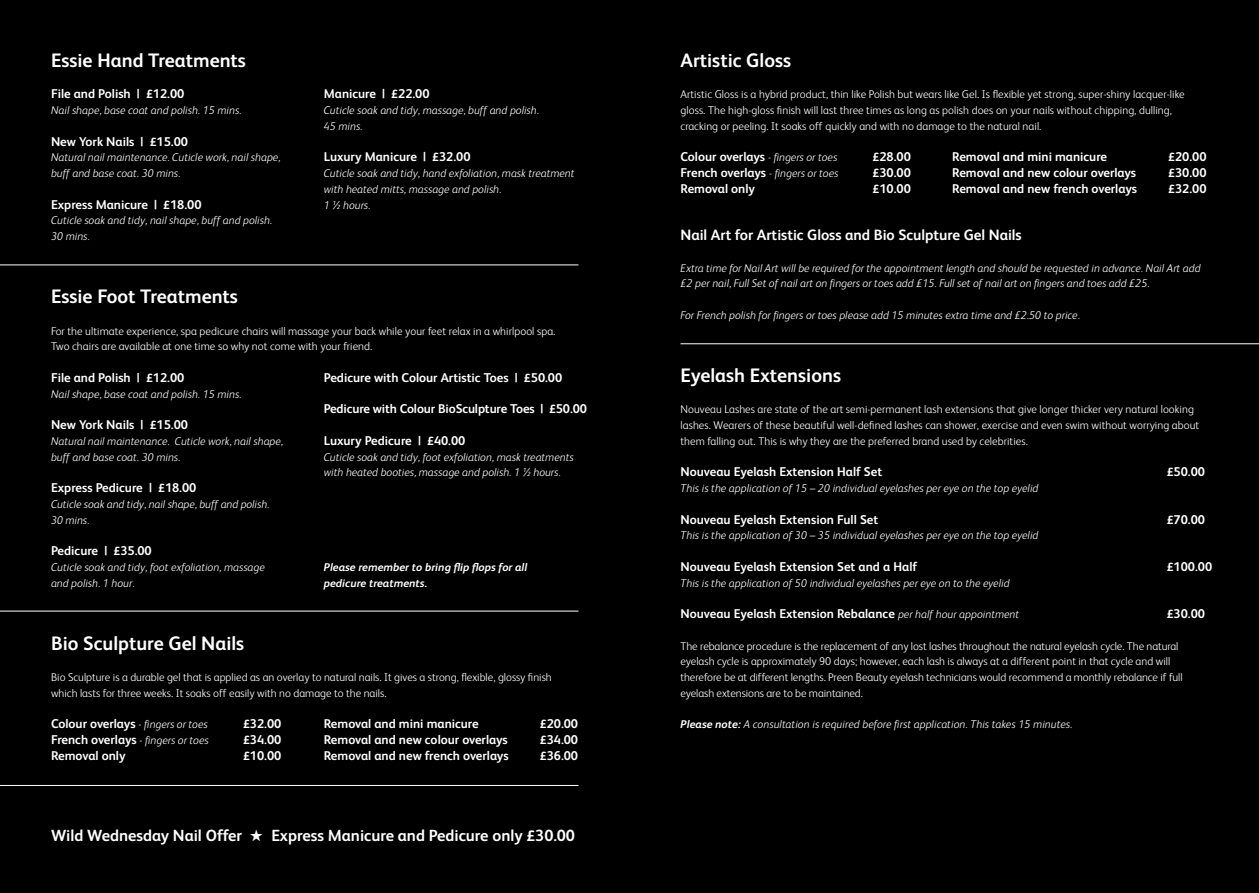
<style>
.page{position:relative;width:1259px;height:893px;background:#000}
.page>*{position:absolute;margin:0;border:0;box-sizing:border-box;transform-origin:0 0}
.t1{font:700 19.5px "FS Albert";color:#fff}
.t2{font:700 16.2px "FS Albert";color:#fff}
.t3{font:700 15px "FS Albert";color:#fff}
.t4{font:700 12.75px "FS Albert";color:#fff}
.t5{font:300 11.25px/15.8px "FS Albert";letter-spacing:.005em;color:#fff}
.t6{font:italic 300 11.25px/15.8px "FS Albert";color:#fff}
.t7{font:italic 700 11.25px/15.8px "FS Albert";letter-spacing:.005em;color:#fff}
.s1{font-family:"FS Joey"}
.s2{font-weight:300;font-style:italic;font-size:11.25px}
.s3{font-weight:700}
</style>
<div class="page">
<hr style="left:0;top:611px;width:578px;height:1px;background:#fff">
<hr style="left:0;top:785px;width:578px;height:1px;background:#fff">
<hr style="left:0;top:265px;width:578px;height:1px;background:#fff">
<hr style="left:680px;top:343px;width:579px;height:1px;background:#fff">
<p class="t1" style="left:51px;top:47px;width:196px">Essie Hand Treatments</p>
<p class="t4" style="left:51px;top:85px;width:135px">File and Polish | <span class="s1">£</span>12.00</p>
<p class="t6" style="left:51px;top:102px;width:192px">Nail shape, base coat and polish. 15 mins.</p>
<p class="t4" style="left:51px;top:132px;width:138px">New York Nails | <span class="s1">£</span>15.00</p>
<p class="t6" style="left:51px;top:149px;width:231px">Natural nail maintenance. Cuticle work, nail shape, buff and base coat. 30 mins.</p>
<p class="t4" style="left:51px;top:195px;width:152px">Express Manicure | <span class="s1">£</span>18.00</p>
<p class="t6" style="left:51px;top:212px;width:223px">Cuticle soak and tidy, nail shape, buff and polish.</p>
<p class="t6" style="left:51px;top:228px;width:40px">30 mins.</p>
<p class="t4" style="left:324px;top:85px;width:107px">Manicure | <span class="s1">£</span>22.00</p>
<p class="t6" style="left:324px;top:102px;width:217px">Cuticle soak and tidy, massage, buff and polish.</p>
<p class="t6" style="left:324px;top:117px;width:40px">45 mins.</p>
<p class="t4" style="left:324px;top:148px;width:148px">Luxury Manicure | <span class="s1">£</span>32.00</p>
<p class="t6" style="left:324px;top:165px;width:252px">Cuticle soak and tidy, hand exfoliation, mask treatment with heated mitts, massage and polish.</p>
<p class="t6" style="left:324px;top:196px;width:48px">1 ½ hours.</p>
<p class="t1" style="left:51px;top:283px;width:188px">Essie Foot Treatments</p>
<p class="t5" style="left:51px;top:322px;width:506px">For the ultimate experience, spa pedicure chairs will massage your back while your feet relax in a whirlpool spa.</p>
<p class="t5" style="left:51px;top:338px;width:323px">Two chairs are available at one time so why not come with your friend.</p>
<p class="t4" style="left:51px;top:369px;width:135px">File and Polish | <span class="s1">£</span>12.00</p>
<p class="t6" style="left:51px;top:385px;width:192px">Nail shape, base coat and polish. 15 mins.</p>
<p class="t4" style="left:51px;top:416px;width:138px">New York Nails | <span class="s1">£</span>15.00</p>
<p class="t6" style="left:51px;top:432px;width:233px">Natural nail maintenance. Cuticle work, nail shape, buff and base coat. 30 mins.</p>
<p class="t4" style="left:51px;top:479px;width:147px">Express Pedicure | <span class="s1">£</span>18.00</p>
<p class="t6" style="left:51px;top:495px;width:220px">Cuticle soak and tidy, nail shape, buff and polish.</p>
<p class="t6" style="left:51px;top:511px;width:40px">30 mins.</p>
<p class="t4" style="left:51px;top:542px;width:102px">Pedicure | <span class="s1">£</span>35.00</p>
<p class="t6" style="left:51px;top:558px;width:215px">Cuticle soak and tidy, foot exfoliation, massage and polish. 1 hour.</p>
<p class="t4" style="left:324px;top:369px;width:240px">Pedicure with Colour Artistic Toes | <span class="s1">£</span>50.00</p>
<p class="t4" style="left:324px;top:400px;width:265px">Pedicure with Colour BioSculpture Toes | <span class="s1">£</span>50.00</p>
<p class="t4" style="left:324px;top:432px;width:143px">Luxury Pedicure | <span class="s1">£</span>40.00</p>
<p class="t6" style="left:324px;top:448px;width:251px">Cuticle soak and tidy, foot exfoliation, mask treatments with heated booties, massage and polish. 1 ½ hours.</p>
<p class="t7" style="left:324px;top:558px;width:205px">Please remember to bring flip flops for all pedicure treatments.</p>
<p class="t1" style="left:51px;top:630px;width:195px">Bio Sculpture Gel Nails</p>
<p class="t5" style="left:51px;top:669px;width:502px">Bio Sculpture is a durable gel that is applied as an overlay to natural nails. It gives a strong, flexible, glossy finish which lasts for three weeks. It soaks off easily with no damage to the nails.</p>
<p class="t4" style="left:51px;top:715px;width:158px">Colour overlays <span class="s2">- fingers or toes</span></p>
<p class="t4" style="left:243px;top:715px;width:40px"><span class="s1">£</span>32.00</p>
<p class="t4" style="left:51px;top:731px;width:159px">French overlays <span class="s2">- fingers or toes</span></p>
<p class="t4" style="left:243px;top:731px;width:40px"><span class="s1">£</span>34.00</p>
<p class="t4" style="left:51px;top:747px;width:76px">Removal only</p>
<p class="t4" style="left:243px;top:747px;width:40px"><span class="s1">£</span>10.00</p>
<p class="t4" style="left:324px;top:715px;width:156px">Removal and mini manicure</p>
<p class="t4" style="left:540px;top:715px;width:40px"><span class="s1">£</span>20.00</p>
<p class="t4" style="left:324px;top:731px;width:185px">Removal and new colour overlays</p>
<p class="t4" style="left:540px;top:731px;width:40px"><span class="s1">£</span>34.00</p>
<p class="t4" style="left:324px;top:747px;width:186px">Removal and new french overlays</p>
<p class="t4" style="left:540px;top:747px;width:40px"><span class="s1">£</span>36.00</p>
<p class="t2" style="left:51px;top:824px;width:525px">Wild Wednesday Nail Offer ★ Express Manicure and Pedicure only <span class="s1">£</span>30.00</p>
<p class="t1" style="left:680px;top:47px;width:112px">Artistic Gloss</p>
<p class="t5" style="left:680px;top:86px;width:505px">Artistic Gloss is a hybrid product, thin like Polish but wears like Gel. Is flexible yet strong, super-shiny lacquer-like gloss. The high-gloss finish will last three times as long as polish does on your nails without chipping, dulling, cracking or peeling. It soaks off quickly and with no damage to the natural nail.</p>
<p class="t4" style="left:680px;top:148px;width:158px">Colour overlays <span class="s2">- fingers or toes</span></p>
<p class="t4" style="left:872px;top:148px;width:40px"><span class="s1">£</span>28.00</p>
<p class="t4" style="left:680px;top:164px;width:159px">French overlays <span class="s2">- fingers or toes</span></p>
<p class="t4" style="left:872px;top:164px;width:40px"><span class="s1">£</span>30.00</p>
<p class="t4" style="left:680px;top:180px;width:76px">Removal only</p>
<p class="t4" style="left:872px;top:180px;width:40px"><span class="s1">£</span>10.00</p>
<p class="t4" style="left:952px;top:148px;width:156px">Removal and mini manicure</p>
<p class="t4" style="left:1168px;top:148px;width:40px"><span class="s1">£</span>20.00</p>
<p class="t4" style="left:952px;top:164px;width:185px">Removal and new colour overlays</p>
<p class="t4" style="left:1168px;top:164px;width:40px"><span class="s1">£</span>30.00</p>
<p class="t4" style="left:952px;top:180px;width:186px">Removal and new french overlays</p>
<p class="t4" style="left:1168px;top:180px;width:40px"><span class="s1">£</span>32.00</p>
<p class="t3" style="left:680px;top:225px;width:343px">Nail Art for Artistic Gloss and Bio Sculpture Gel Nails</p>
<p class="t6" style="left:680px;top:259px;width:521px">Extra time for Nail Art will be required for the appointment length and should be requested in advance. Nail Art add £2 per nail, Full Set of nail art on fingers or toes add £15. Full set of nail art on fingers and toes add £25.</p>
<p class="t6" style="left:680px;top:306px;width:401px">For French polish for fingers or toes please add 15 minutes extra time and £2.50 to price.</p>
<p class="t1" style="left:680px;top:362px;width:162px">Eyelash Extensions</p>
<p class="t5" style="left:680px;top:401px;width:520px">Nouveau Lashes are state of the art semi-permanent lash extensions that give longer thicker very natural looking lashes. Wearers of these beautiful well-defined lashes can shower, exercise and even swim without worrying about them falling out. This is why they are the preferred brand used by celebrities.</p>
<p class="t4" style="left:680px;top:463px;width:203px">Nouveau Eyelash Extension Half Set</p>
<p class="t4" style="left:1166px;top:463px;width:40px"><span class="s1">£</span>50.00</p>
<p class="t6" style="left:680px;top:480px;width:359px">This is the application of 15 – 20 individual eyelashes per eye on the top eyelid</p>
<p class="t4" style="left:680px;top:510px;width:199px">Nouveau Eyelash Extension Full Set</p>
<p class="t4" style="left:1166px;top:510px;width:40px"><span class="s1">£</span>70.00</p>
<p class="t6" style="left:680px;top:527px;width:359px">This is the application of 30 – 35 individual eyelashes per eye on the top eyelid</p>
<p class="t4" style="left:680px;top:558px;width:238px">Nouveau Eyelash Extension Set and a Half</p>
<p class="t4" style="left:1166px;top:558px;width:47px"><span class="s1">£</span>100.00</p>
<p class="t6" style="left:680px;top:574px;width:330px">This is the application of 50 individual eyelashes per eye on to the eyelid</p>
<p class="t4" style="left:680px;top:605px;width:340px">Nouveau Eyelash Extension Rebalance <span class="s2">per half hour appointment</span></p>
<p class="t4" style="left:1166px;top:605px;width:40px"><span class="s1">£</span>30.00</p>
<p class="t5" style="left:680px;top:637px;width:503px">The rebalance procedure is the replacement of any lost lashes throughout the natural eyelash cycle. The natural eyelash cycle is approximately 90 days; however, each lash is always at a different point in that cycle and will therefore be at different lengths. Preen Beauty eyelash technicians would recommend a monthly rebalance if full eyelash extensions are to be maintained.</p>
<p class="t6" style="left:680px;top:716px;width:393px"><span class="s3">Please note:</span> A consultation is required before first application. This takes 15 minutes.</p>
</div>
